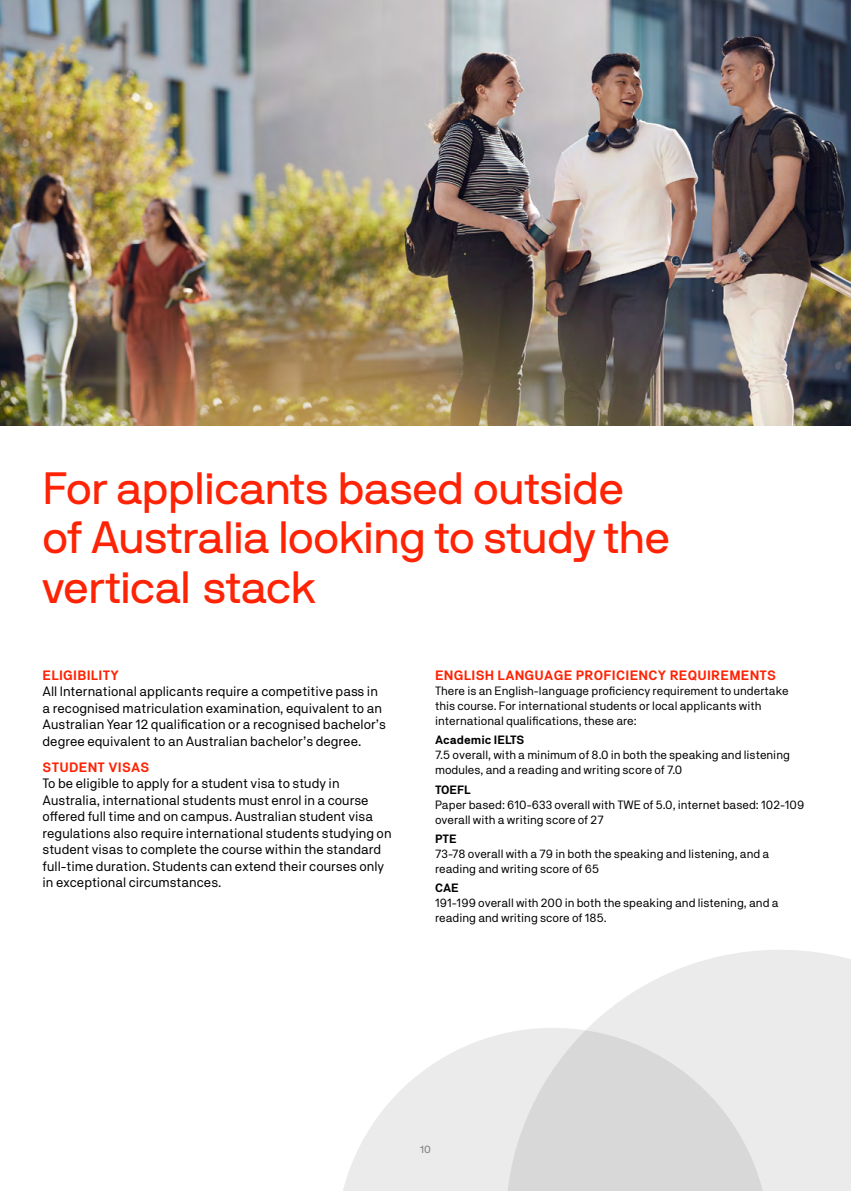
<style>
.page{position:relative;width:851px;height:1191px;background:#fff}
.page>*{position:absolute;margin:0;border:0;box-sizing:border-box;transform-origin:0 0}
.t1{font:45px/49.5px "NB International Pro";letter-spacing:-.01em;color:#ff2305}
.t2{font:13.5px/16.5px "NB Akademie";color:#000}
.t3{font:700 13.5px "NB Akademie";letter-spacing:.02em;color:#ff2305}
.t4{font:12px/15px "NB Akademie";color:#000}
.t5{font:700 12px "NB Akademie";color:#000}
.t6{font:10.5px "NB International Pro";color:#848484}
</style>
<div class="page">
<img style="left:0;top:0;width:850px;height:425px">
<svg style="left:592px;top:950px;width:258px;height:241px;background:#ededed"></svg>
<svg style="left:343px;top:1025px;width:428px;height:166px;background:#e6e6e6"></svg>
<h1 class="t1" style="left:43px;top:463px;width:628px">For applicants based outside of Australia looking to study the vertical stack</h1>
<p class="t3" style="left:43px;top:667px;width:78px">ELIGIBILITY</p>
<p class="t2" style="left:43px;top:683px;width:345px">All International applicants require a competitive pass in a recognised matriculation examination, equivalent to an Australian Year 12 qualification or a recognised bachelor’s degree equivalent to an Australian bachelor’s degree.</p>
<p class="t3" style="left:43px;top:759px;width:108px">STUDENT VISAS</p>
<p class="t2" style="left:43px;top:775px;width:350px">To be eligible to apply for a student visa to study in Australia, international students must enrol in a course offered full time and on campus. Australian student visa regulations also require international students studying on student visas to complete the course within the standard full-time duration. Students can extend their courses only in exceptional circumstances.</p>
<p class="t3" style="left:435px;top:667px;width:342px">ENGLISH LANGUAGE PROFICIENCY REQUIREMENTS</p>
<p class="t4" style="left:435px;top:683px;width:355px">There is an English-language proficiency requirement to undertake this course. For international students or local applicants with international qualifications, these are:</p>
<p class="t5" style="left:435px;top:733px;width:91px">Academic IELTS</p>
<p class="t4" style="left:435px;top:747px;width:356px">7.5 overall, with a minimum of 8.0 in both the speaking and listening modules, and a reading and writing score of 7.0</p>
<p class="t5" style="left:435px;top:782px;width:37px">TOEFL</p>
<p class="t4" style="left:435px;top:796px;width:370px">Paper based: 610-633 overall with TWE of 5.0, internet based: 102-109 overall with a writing score of 27</p>
<p class="t5" style="left:435px;top:831px;width:23px">PTE</p>
<p class="t4" style="left:435px;top:846px;width:336px">73-78 overall with a 79 in both the speaking and listening, and a reading and writing score of 65</p>
<p class="t5" style="left:435px;top:880px;width:25px">CAE</p>
<p class="t4" style="left:435px;top:895px;width:345px">191-199 overall with 200 in both the speaking and listening, and a reading and writing score of 185.</p>
<p class="t6" style="left:420px;top:1143px;width:12px">10</p>
</div>
